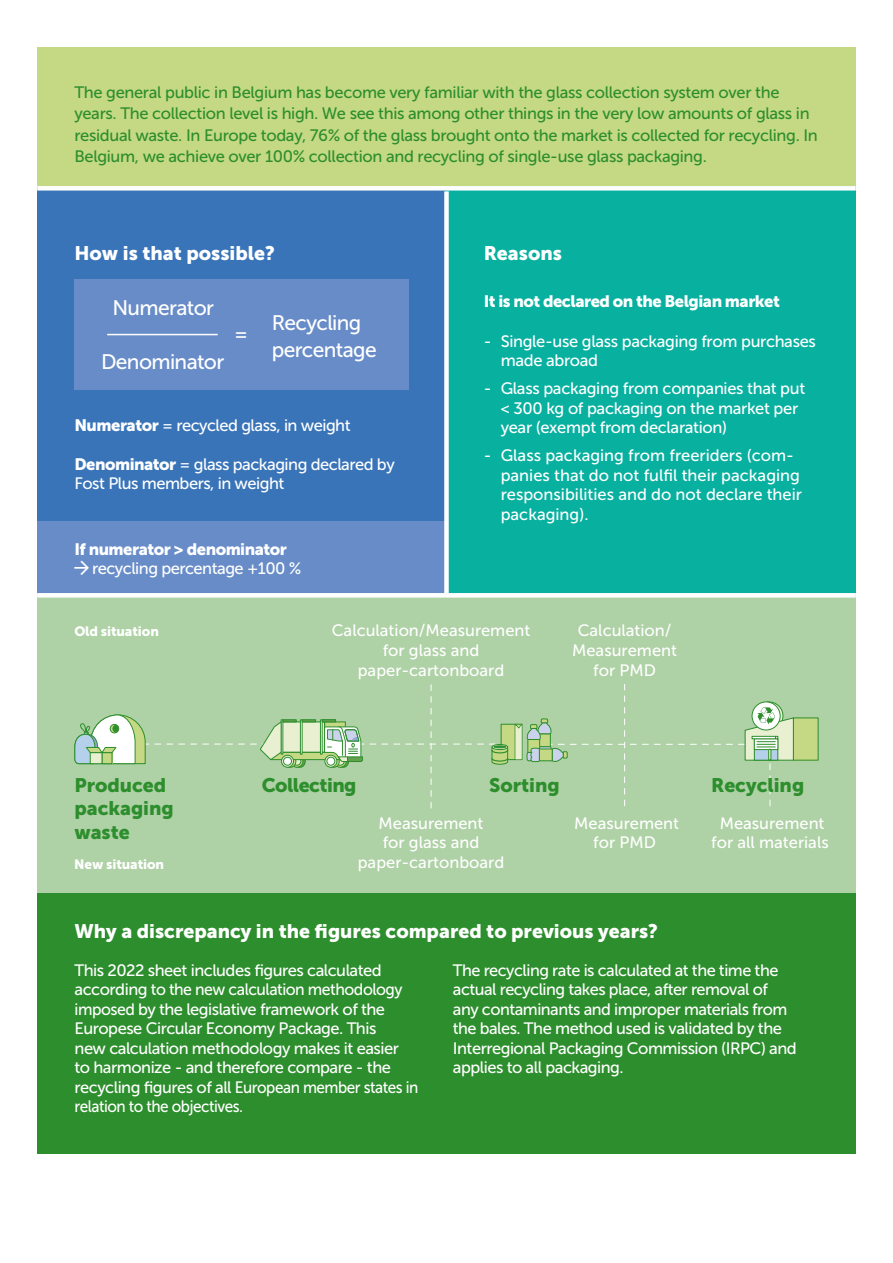
<style>
.page{position:relative;width:893px;height:1263px;background:#fff}
.page>*{position:absolute;margin:0;border:0;box-sizing:border-box;transform-origin:0 0}
.t1{font:21px/27px "Museo Sans 500";letter-spacing:-.03em;color:#fff}
.t2{font:19.5px "Museo Sans 900";color:#fff}
.t3{font:19.5px/23.4px "Museo Sans 900";color:#2d8e2d}
.t4{font:19.5px "Museo Sans 900";letter-spacing:-.025em;color:#2d8e2d}
.t5{font:16.5px/19.5px "Museo Sans 500";letter-spacing:-.03em;color:#fff}
.t6{font:16.5px/21px "Museo Sans 500";letter-spacing:-.02em;color:#2d8e2d}
.t7{font:16.5px/19.8px "Museo Sans 500";color:#fff;text-align:center}
.t8{font:16.5px "Museo Sans 900";letter-spacing:-.03em;color:#fff}
.t9{font:13.5px "Museo Sans 900";letter-spacing:-.01em;color:#fff}
.s1{font-family:"Museo Sans 900"}
</style>
<div class="page">
<div style="left:37px;top:48px;width:819px;height:156px;background:#c5d984"></div>
<div style="left:37px;top:187px;width:409px;height:371px;background:#3974b9"></div>
<div style="left:37px;top:521px;width:409px;height:74px;background:#688cc8"></div>
<div style="left:446px;top:186px;width:410px;height:409px;background:#08b0a0"></div>
<div style="left:444px;top:191px;width:5px;height:647px;background:#fff"></div>
<div style="left:37px;top:186px;width:819px;height:5px;background:#fff"></div>
<div style="left:74px;top:280px;width:335px;height:110px;background:#688cc8"></div>
<hr style="left:107px;top:334px;width:111px;height:1px;background:#fff">
<div style="left:37px;top:593px;width:819px;height:302px;background:#aed1a5"></div>
<div style="left:793px;top:718px;width:25px;height:42px;background:#c5d984"></div>
<div style="left:793px;top:717px;width:26px;height:44px;border:1px solid #2d8e2d"></div>
<svg style="left:74px;top:684px;width:720px;height:124px"></svg>
<div style="left:37px;top:593px;width:819px;height:5px;background:#fff"></div>
<div style="left:37px;top:893px;width:819px;height:260px;background:#2d8e2d"></div>
<p class="t6" style="left:74px;top:82px;width:745px">The general public in Belgium has become very familiar with the glass collection system over the years. The collection level is high. We see this among other things in the very low amounts of glass in residual waste. In Europe today, 76% of the glass brought onto the market is collected for recycling. In Belgium, we achieve over 100% collection and recycling of single-use glass packaging.</p>
<p class="t2" style="left:74px;top:243px;width:202px">How is that possible?</p>
<p class="t2" style="left:484px;top:242px;width:80px">Reasons</p>
<p class="t1" style="left:112px;top:294px;width:103px">Numerator</p>
<p class="t1" style="left:101px;top:349px;width:125px">Denominator</p>
<p class="t1" style="left:234px;top:320px;width:16px">=</p>
<p class="t1" style="left:272px;top:309px;width:106px">Recycling percentage</p>
<p class="t5" style="left:74px;top:415px;width:278px"><span class="s1">Numerator</span> = recycled glass, in weight</p>
<p class="t5" style="left:74px;top:454px;width:322px"><span class="s1">Denominator</span> = glass packaging declared by<br>Fost Plus members, in weight</p>
<p class="t8" style="left:74px;top:539px;width:214px">If numerator &gt; denominator</p>
<p class="t5" style="left:74px;top:559px;width:228px">□▼ recycling percentage +100 %</p>
<p class="t8" style="left:484px;top:292px;width:298px">It is not declared on the Belgian market</p>
<p class="t5" style="left:501px;top:331px;width:317px;text-indent:-17px">- Single-use glass packaging from purchases made abroad</p>
<p class="t5" style="left:501px;top:379px;width:306px;text-indent:-17px">- Glass packaging from companies that put &lt; 300 kg of packaging on the market per year (exempt from declaration)</p>
<p class="t7" style="left:501px;top:446px;width:303px;text-align:left;text-indent:-17px">- Glass packaging from freeriders (com&shy;panies that do not fulfil their packaging responsibilities and do not declare their packaging).</p>
<p class="t9" style="left:74px;top:624px;width:86px">Old situation</p>
<p class="t7" style="left:332px;top:620px;width:200px">Calculation/Measurement for glass and paper-cartonboard</p>
<p class="t7" style="left:572px;top:620px;width:106px">Calculation/<br>Measurement for PMD</p>
<p class="t3" style="left:74px;top:773px;width:101px">Produced packaging waste</p>
<p class="t4" style="left:262px;top:774px;width:96px">Collecting</p>
<p class="t3" style="left:489px;top:773px;width:72px">Sorting</p>
<p class="t7" style="left:358px;top:813px;width:148px">Measurement<br>for glass and paper-cartonboard</p>
<p class="t9" style="left:74px;top:856px;width:91px">New situation</p>
<p class="t3" style="left:711px;top:773px;width:95px">Recycling</p>
<p class="t7" style="left:574px;top:813px;width:106px">Measurement for PMD</p>
<p class="t7" style="left:711px;top:813px;width:119px">Measurement for all materials</p>
<p class="t2" style="left:74px;top:920px;width:585px">Why a discrepancy in the figures compared to previous years?</p>
<p class="t5" style="left:75px;top:960px;width:345px">This 2022 sheet includes figures calculated according to the new calculation methodology imposed by the legislative framework of the Europese Circular Economy Package. This<br>new calculation methodology makes it easier to harmonize - and therefore compare - the recycling figures of all European member states in relation to the objectives.</p>
<p class="t5" style="left:453px;top:960px;width:345px">The recycling rate is calculated at the time the actual recycling takes place, after removal of any contaminants and improper materials from the bales. The method used is validated by the Interregional Packaging Commission (IRPC) and applies to all packaging.</p>
</div>
